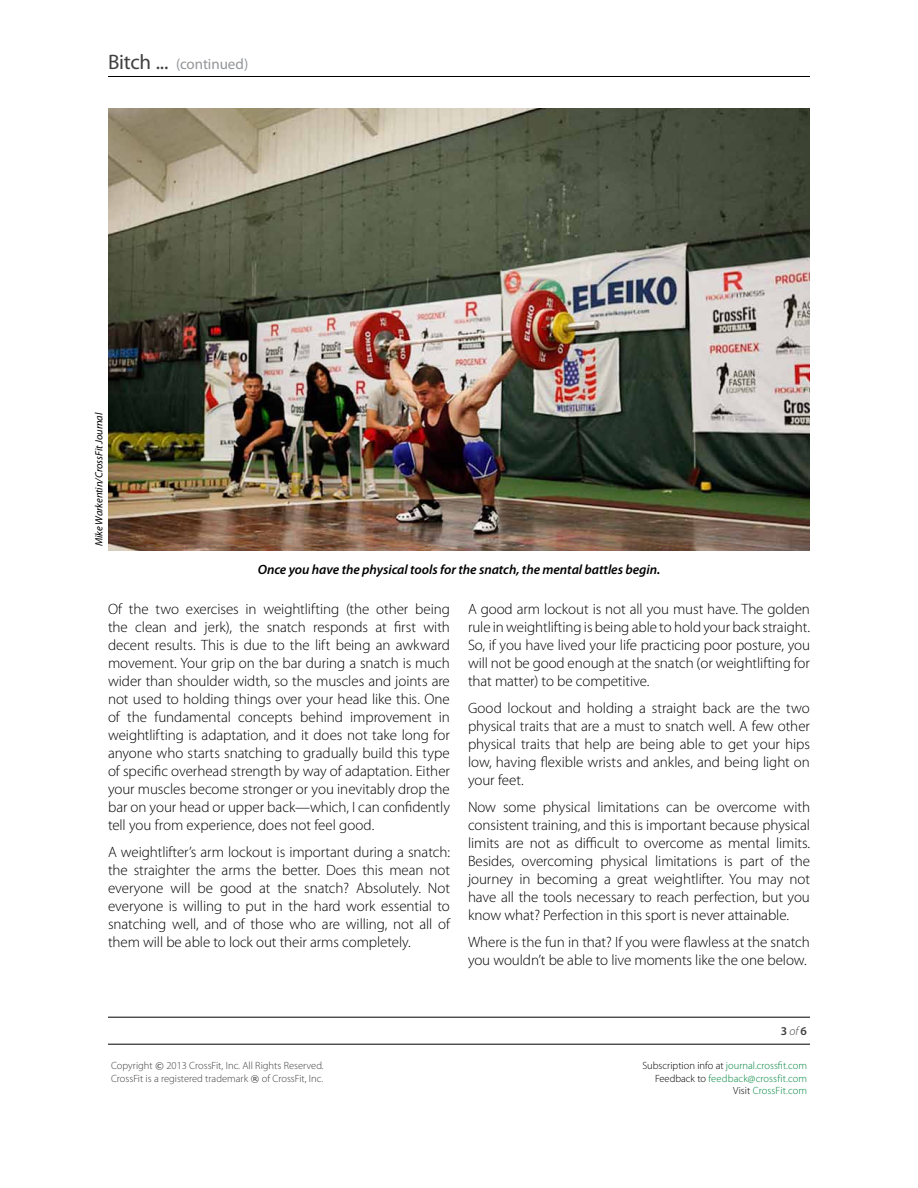
<style>
.page{position:relative;width:918px;height:1188px;background:#fff}
.page>*{position:absolute;margin:0;border:0;box-sizing:border-box;transform-origin:0 0}
.t1{font:300 15px/18px "Myriad Pro";letter-spacing:-.005em;color:#000;text-align:justify}
.t2{font:15px "Myriad Pro";letter-spacing:-.005em;color:#939598}
.t3{font:italic 600 13.5px "Myriad Pro";letter-spacing:-.005em;color:#000}
.t4{font:600 12px "Myriad Pro";color:#414042}
.t5{font:300 10.5px/12.6px "Myriad Pro";color:#414042}
.t6{font:300 10.5px/12.6px "Myriad Pro";color:#00853f;text-align:right}
.t7{font:italic 10.5px "Myriad Pro";letter-spacing:-.005em;color:#000}
.s1{font-size:21px;color:#414042}
.s2{font-weight:300;font-style:italic}
.s3{font-family:"Verdana";font-weight:400;font-size:9px}
.s4{color:#000}
</style>
<div class="page">
<hr style="left:108px;top:76px;width:702px;height:1px;background:#000">
<hr style="left:108px;top:1017px;width:702px;height:1px;background:#000">
<hr style="left:108px;top:1044px;width:702px;height:1px;background:#000">
<img style="left:108px;top:108px;width:702px;height:443px">
<p class="t2" style="left:108px;top:56px;width:142px"><span class="s1">Bitch ...</span> (continued)</p>
<p class="t7" style="left:93px;top:546px;width:135px;rotate:-90deg">Mike Warkentin/CrossFit Journal</p>
<p class="t3" style="left:258px;top:563px;width:404px">Once you have the physical tools for the snatch, the mental battles begin.</p>
<p class="t1" style="left:108px;top:600px;width:344px">Of the two exercises in weightlifting (the other being the clean and jerk), the snatch responds at first with decent results. This is due to the lift being an awkward movement. Your grip on the bar during a snatch is much wider than shoulder width, so the muscles and joints are not used to holding things over your head like this. One of the fundamental concepts behind improvement in weightlifting is adaptation, and it does not take long for anyone who starts snatching to gradually build this type of specific overhead strength by way of adaptation. Either your muscles become stronger or you inevitably drop the bar on your head or upper back—which, I can confidently tell you from experience, does not feel good.</p>
<p class="t1" style="left:108px;top:843px;width:344px">A weightlifter’s arm lockout is important during a snatch: the straighter the arms the better. Does this mean not everyone will be good at the snatch? Absolutely. Not everyone is willing to put in the hard work essential to snatching well, and of those who are willing, not all of them will be able to lock out their arms completely.</p>
<p class="t1" style="left:468px;top:600px;width:344px">A good arm lockout is not all you must have. The golden rule in weightlifting is being able to hold your back straight.<br>So, if you have lived your life practicing poor posture, you will not be good enough at the snatch (or weightlifting for that matter) to be competitive.</p>
<p class="t1" style="left:468px;top:699px;width:343px">Good lockout and holding a straight back are the two physical traits that are a must to snatch well. A few other physical traits that help are being able to get your hips low, having flexible wrists and ankles, and being light on your feet.</p>
<p class="t1" style="left:468px;top:798px;width:344px">Now some physical limitations can be overcome with consistent training, and this is important because physical limits are not as difficult to overcome as mental limits.<br>Besides, overcoming physical limitations is part of the journey in becoming a great weightlifter. You may not have all the tools necessary to reach perfection, but you know what? Perfection in this sport is never attainable.</p>
<p class="t1" style="left:468px;top:933px;width:343px">Where is the fun in that? If you were flawless at the snatch you wouldn’t be able to live moments like the one below.</p>
<p class="t4" style="left:781px;top:1024px;width:28px">3 <span class="s2">of</span> 6</p>
<p class="t5" style="left:111px;top:1060px;width:214px">Copyright <span class="s3">©</span> 2013 CrossFit, Inc. All Rights Reserved.<br>CrossFit is a registered trademark <span class="s3">®</span> of CrossFit, Inc.</p>
<p class="t6" style="left:642px;top:1060px;width:166px"><span class="s4">Subscription info at</span> journal.crossfit.com<br><span class="s4">Feedback to</span> feedback@crossfit.com<br><span class="s4">Visit</span> CrossFit.com</p>
</div>
